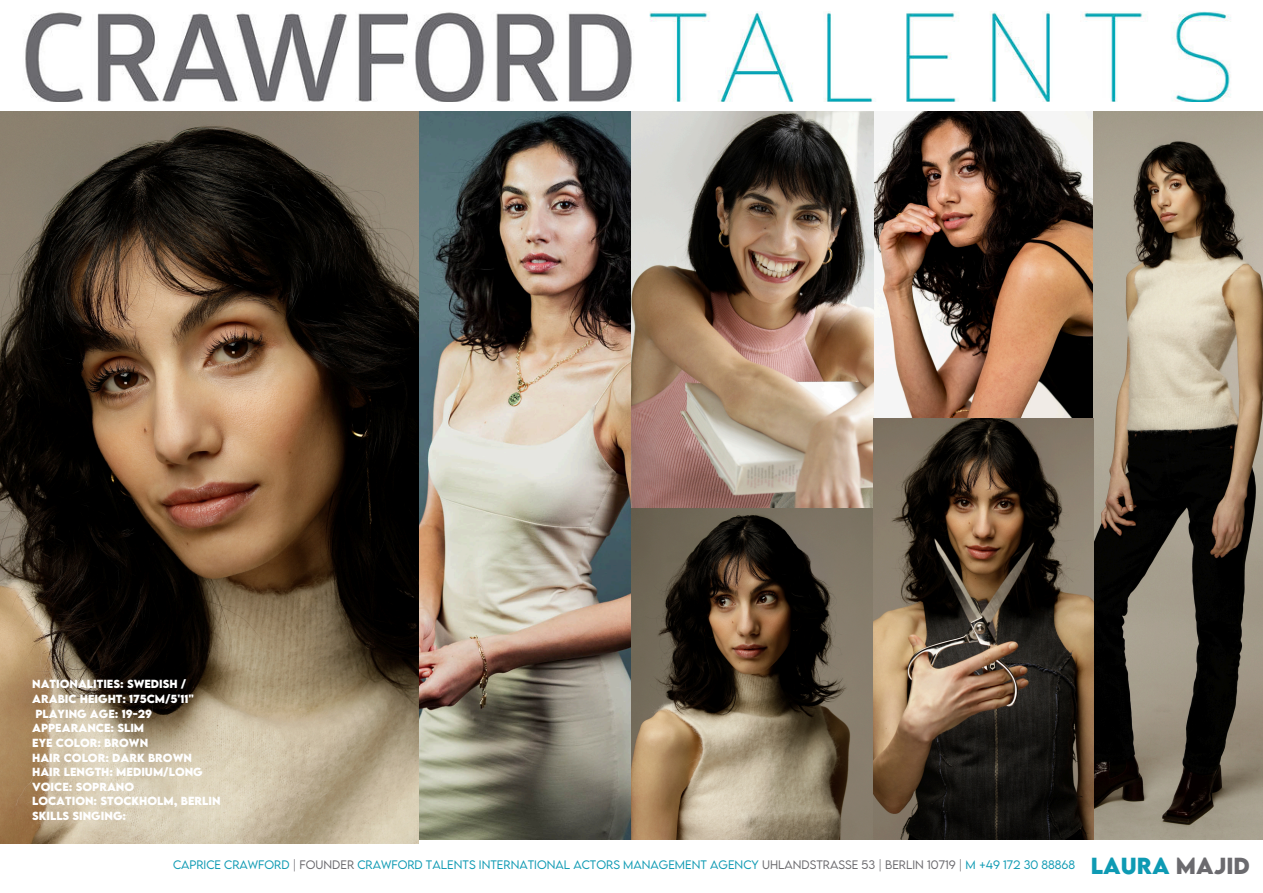
<style>
.page{position:relative;width:1263px;height:893px;background:#fff}
.page>*{position:absolute;margin:0;border:0;box-sizing:border-box;transform-origin:0 0}
.t1{font:700 20.62px "LEMONMILK";color:#0e9ab3}
.t2{font:300 10.95px "LEMONMILK";letter-spacing:.115em;color:#0e9ab3}
.t3{font:700 10.43px "LEMONMILK";color:#fff}
.t4{font:700 10.43px "LEMONMILK";letter-spacing:.09em;color:#fff}
.t5{font:700 10.43px "LEMONMILK";letter-spacing:.125em;color:#fff}
.t6{font:700 10.43px "LEMONMILK";letter-spacing:.13em;color:#fff}
.s1{color:#6b6a6e}
</style>
<div class="page">
<img style="left:25px;top:11px;width:1206px;height:90px">
<img style="left:418px;top:111px;width:456px;height:729px">
<img style="left:867px;top:111px;width:226px;height:307px">
<img style="left:0;top:111px;width:418px;height:732px">
<img style="left:1093px;top:111px;width:170px;height:729px">
<img style="left:874px;top:418px;width:219px;height:421px">
<p class="t3" style="left:32px;top:677px;width:156px">NATIONALITIES: SWEDISH /</p>
<p class="t3" style="left:32px;top:691px;width:163px">ARABIC HEIGHT: 175CM/5'11"</p>
<p class="t3" style="left:35px;top:706px;width:118px">PLAYING AGE: 19-29</p>
<p class="t4" style="left:32px;top:721px;width:114px">APPEARANCE: SLIM</p>
<p class="t4" style="left:32px;top:735px;width:116px">EYE COLOR: BROWN</p>
<p class="t3" style="left:32px;top:750px;width:160px">HAIR COLOR: DARK BROWN</p>
<p class="t5" style="left:32px;top:765px;width:169px">HAIR LENGTH: MEDIUM/LONG</p>
<p class="t6" style="left:32px;top:779px;width:101px">VOICE: SOPRANO</p>
<p class="t3" style="left:32px;top:794px;width:188px">LOCATION : STOCKHOLM, BERLIN</p>
<p class="t3" style="left:32px;top:808px;width:95px">SKILLS SINGING:</p>
<h2 class="t2" style="left:173px;top:857px;width:904px">CAPRICE CRAWFORD <span class="s1">| FOUNDER</span> CRAWFORD TALENTS INTERNATIONAL ACTORS MANAGEM ENT AGENCY <span class="s1">UHLANDSTRASSE 53 | BERLIN 10719 |</span> M +49 172 30 88868</h2>
<p class="t1" style="left:1091px;top:851px;width:161px">LAURA <span class="s1">MAJID</span></p>
</div>
